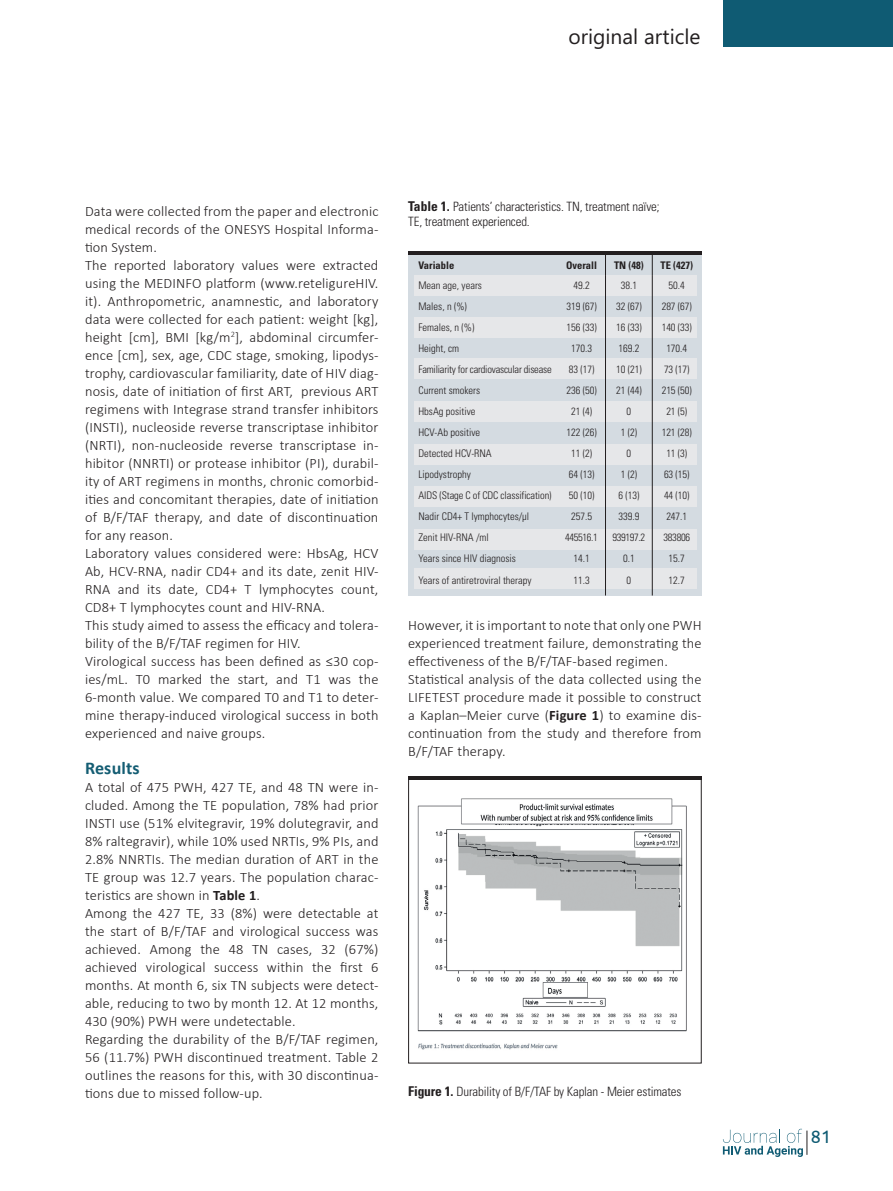
<style>
.page{position:relative;width:893px;height:1191px;background:#fff}
.page>*{position:absolute;margin:0;border:0;box-sizing:border-box;transform-origin:0 0}
.t1{font:21px "Segoe WP";color:#231f20}
.t2{font:700 18px "Calibri";letter-spacing:.01em;color:#145d73}
.t3{font:18px "Ubuntu";color:#0f5b73}
.t4{font:300 14.4px/18px "Calibri";letter-spacing:.01em;color:#231f20;text-align:justify}
.t5{font:300 condensed 12.9px/15.8px "Univers";letter-spacing:-.01em;color:#231f20}
.t6{font:300 condensed 10.5px "Univers";color:#231f20}
.t7{font:300 condensed 10.5px "Univers";letter-spacing:-.02em;color:#231f20}
.t8{font:700 condensed 10.5px "Univers";color:#231f20}
.s1{font-weight:700}
.s2{font-weight:700;font-size:13.5px}
</style>
<div class="page">
<div style="left:723px;top:0;width:170px;height:47px;background:#0f5b73"></div>
<svg style="left:723px;top:1128px;width:85px;height:29px"></svg>
<div style="left:408px;top:776px;width:294px;height:287px;border:1px solid #231f20"></div>
<div style="left:408px;top:255px;width:294px;height:340px;background:#d4dbe1"></div>
<div style="left:415px;top:275px;width:282px;height:21px;background:#e6e7e9"></div>
<div style="left:415px;top:317px;width:282px;height:20px;background:#e6e7e9"></div>
<div style="left:415px;top:358px;width:282px;height:21px;background:#e6e7e9"></div>
<div style="left:415px;top:401px;width:282px;height:21px;background:#e6e7e9"></div>
<div style="left:415px;top:444px;width:282px;height:20px;background:#e6e7e9"></div>
<div style="left:415px;top:486px;width:282px;height:21px;background:#e6e7e9"></div>
<div style="left:415px;top:529px;width:282px;height:21px;background:#e6e7e9"></div>
<div style="left:415px;top:568px;width:282px;height:20px;background:#e6e7e9"></div>
<hr style="left:408px;top:251px;width:294px;height:4px;background:#231f20">
<svg style="left:605px;top:255px;width:1px;height:20px"></svg>
<svg style="left:652px;top:255px;width:1px;height:20px"></svg>
<hr style="left:605px;top:275px;width:1px;height:320px;background:#231f20">
<hr style="left:652px;top:275px;width:1px;height:320px;background:#231f20">
<hr style="left:408px;top:776px;width:294px;height:4px;background:#231f20">
<img style="left:417px;top:798px;width:270px;height:252px">
<p class="t1" style="left:568px;top:22px;width:134px">original article</p>
<p class="t4" style="left:85px;top:202px;width:295px">Data were collected from the paper and electronic medical records of the ONESYS Hospital Informa&shy;tion System.</p>
<p class="t4" style="left:85px;top:256px;width:295px">The reported laboratory values were extracted using the MEDINFO platform (www.reteligureHIV. it). Anthropometric, anamnestic, and laboratory data were collected for each patient: weight [kg], height [cm], BMI [kg/m<sup>2</sup>], abdominal circumfer&shy;ence [cm], sex, age, CDC stage, smoking, lipodys&shy;trophy, cardiovascular familiarity, date of HIV diag&shy;nosis, date of initiation of first ART, previous ART regimens with Integrase strand transfer inhibitors (INSTI), nucleoside reverse transcriptase inhibitor (NRTI), non-nucleoside reverse transcriptase in&shy;hibitor (NNRTI) or protease inhibitor (PI), durabil&shy;ity of ART regimens in months, chronic comorbid&shy;ities and concomitant therapies, date of initiation of B/F/TAF therapy, and date of discontinuation for any reason.</p>
<p class="t4" style="left:85px;top:544px;width:295px">Laboratory values considered were: HbsAg, HCV Ab, HCV-RNA, nadir CD4+ and its date, zenit HIV-RNA and its date, CD4+ T lymphocytes count, CD8+ T lymphocytes count and HIV-RNA.</p>
<p class="t4" style="left:85px;top:616px;width:295px">This study aimed to assess the efficacy and tolera&shy;bility of the B/F/TAF regimen for HIV.</p>
<p class="t4" style="left:85px;top:652px;width:295px">Virological success has been defined as ≤30 cop&shy;ies/mL. T0 marked the start, and T1 was the 6-month value. We compared T0 and T1 to deter&shy;mine therapy-induced virological success in both experienced and naive groups.</p>
<p class="t2" style="left:85px;top:755px;width:56px">Results</p>
<p class="t4" style="left:85px;top:778px;width:295px">A total of 475 PWH, 427 TE, and 48 TN were in&shy;cluded. Among the TE population, 78% had prior INSTI use (51% elvitegravir, 19% dolutegravir, and 8% raltegravir), while 10% used NRTIs, 9% PIs, and 2.8% NNRTIs. The median duration of ART in the TE group was 12.7 years. The population charac&shy;teristics are shown in <span class="s1">Table 1</span>.</p>
<p class="t4" style="left:85px;top:904px;width:295px">Among the 427 TE, 33 (8%) were detectable at the start of B/F/TAF and virological success was achieved. Among the 48 TN cases, 32 (67%) achieved virological success within the first 6 months. At month 6, six TN subjects were detect&shy;able, reducing to two by month 12. At 12 months, 430 (90%) PWH were undetectable.</p>
<p class="t4" style="left:85px;top:1030px;width:295px">Regarding the durability of the B/F/TAF regimen, 56 (11.7%) PWH discontinued treatment. Table 2 outlines the reasons for this, with 30 discontinua&shy;tions due to missed follow-up.</p>
<p class="t5" style="left:408px;top:198px;width:253px"><span class="s2">Table 1.</span> Patients’ characteristics. TN, treatment naïve;<br>TE, treatment experienced.</p>
<p class="t8" style="left:418px;top:259px;width:37px">Variable</p>
<p class="t8" style="left:566px;top:259px;width:32px">Overall</p>
<p class="t8" style="left:614px;top:259px;width:31px">TN (48)</p>
<p class="t8" style="left:660px;top:259px;width:34px">TE (427)</p>
<p class="t6" style="left:418px;top:279px;width:65px">Mean age, years</p>
<p class="t6" style="left:418px;top:300px;width:50px">Males, n (%)</p>
<p class="t6" style="left:418px;top:321px;width:57px">Females, n (%)</p>
<p class="t6" style="left:418px;top:342px;width:42px">Height, cm</p>
<p class="t7" style="left:418px;top:363px;width:135px">Familiarity for cardiovascular disease</p>
<p class="t6" style="left:418px;top:384px;width:63px">Current smokers</p>
<p class="t6" style="left:418px;top:405px;width:59px">HbsAg positive</p>
<p class="t6" style="left:418px;top:426px;width:63px">HCV-Ab positive</p>
<p class="t6" style="left:418px;top:447px;width:75px">Detected HCV-RNA</p>
<p class="t6" style="left:418px;top:468px;width:54px">Lipodystrophy</p>
<p class="t6" style="left:418px;top:489px;width:135px">AIDS (Stage C of CDC classification)</p>
<p class="t6" style="left:418px;top:510px;width:112px">Nadir CD4+ T lymphocytes/µl</p>
<p class="t6" style="left:418px;top:531px;width:72px">Zenit HIV-RNA /ml</p>
<p class="t6" style="left:418px;top:552px;width:99px">Years since HIV diagnosis</p>
<p class="t6" style="left:418px;top:573px;width:115px">Years of antiretroviral therapy</p>
<p class="t6" style="left:573px;top:279px;width:18px">49.2</p>
<p class="t6" style="left:566px;top:300px;width:32px">319 (67)</p>
<p class="t6" style="left:566px;top:321px;width:32px">156 (33)</p>
<p class="t6" style="left:571px;top:342px;width:22px">170.3</p>
<p class="t6" style="left:569px;top:363px;width:27px">83 (17)</p>
<p class="t6" style="left:566px;top:384px;width:32px">236 (50)</p>
<p class="t6" style="left:571px;top:405px;width:22px">21 (4)</p>
<p class="t6" style="left:566px;top:426px;width:32px">122 (26)</p>
<p class="t6" style="left:571px;top:447px;width:22px">11 (2)</p>
<p class="t6" style="left:569px;top:468px;width:27px">64 (13)</p>
<p class="t6" style="left:569px;top:489px;width:27px">50 (10)</p>
<p class="t6" style="left:571px;top:510px;width:22px">257.5</p>
<p class="t6" style="left:565px;top:531px;width:34px">445516.1</p>
<p class="t6" style="left:573px;top:552px;width:18px">14.1</p>
<p class="t6" style="left:573px;top:573px;width:18px">11.3</p>
<p class="t6" style="left:621px;top:279px;width:18px">38.1</p>
<p class="t6" style="left:616px;top:300px;width:27px">32 (67)</p>
<p class="t6" style="left:616px;top:321px;width:27px">16 (33)</p>
<p class="t6" style="left:618px;top:342px;width:22px">169.2</p>
<p class="t6" style="left:616px;top:363px;width:27px">10 (21)</p>
<p class="t6" style="left:616px;top:384px;width:27px">21 (44)</p>
<p class="t6" style="left:627px;top:405px;width:6px">0</p>
<p class="t6" style="left:621px;top:426px;width:18px">1 (2)</p>
<p class="t6" style="left:627px;top:447px;width:6px">0</p>
<p class="t6" style="left:621px;top:468px;width:18px">1 (2)</p>
<p class="t6" style="left:618px;top:489px;width:22px">6 (13)</p>
<p class="t6" style="left:618px;top:510px;width:22px">339.9</p>
<p class="t6" style="left:612px;top:531px;width:34px">939197.2</p>
<p class="t6" style="left:623px;top:552px;width:13px">0.1</p>
<p class="t6" style="left:627px;top:573px;width:6px">0</p>
<p class="t6" style="left:669px;top:279px;width:18px">50.4</p>
<p class="t6" style="left:662px;top:300px;width:32px">287 (67)</p>
<p class="t6" style="left:662px;top:321px;width:32px">140 (33)</p>
<p class="t6" style="left:666px;top:342px;width:22px">170.4</p>
<p class="t6" style="left:664px;top:363px;width:27px">73 (17)</p>
<p class="t6" style="left:662px;top:384px;width:32px">215 (50)</p>
<p class="t6" style="left:666px;top:405px;width:22px">21 (5)</p>
<p class="t6" style="left:662px;top:426px;width:32px">121 (28)</p>
<p class="t6" style="left:666px;top:447px;width:22px">11 (3)</p>
<p class="t6" style="left:664px;top:468px;width:27px">63 (15)</p>
<p class="t6" style="left:664px;top:489px;width:27px">44 (10)</p>
<p class="t6" style="left:666px;top:510px;width:22px">247.1</p>
<p class="t6" style="left:664px;top:531px;width:28px">383806</p>
<p class="t6" style="left:669px;top:552px;width:18px">15.7</p>
<p class="t6" style="left:669px;top:573px;width:18px">12.7</p>
<p class="t4" style="left:408px;top:616px;width:295px">However, it is important to note that only one PWH experienced treatment failure, demonstrating the effectiveness of the B/F/TAF-based regimen.</p>
<p class="t4" style="left:408px;top:670px;width:295px">Statistical analysis of the data collected using the LIFETEST procedure made it possible to construct a Kaplan–Meier curve (<span class="s1">Figure 1</span>) to examine dis&shy;continuation from the study and therefore from B/F/TAF therapy.</p>
<p class="t5" style="left:408px;top:1083px;width:275px"><span class="s2">Figure 1.</span> Durability of B/F/TAF by Kaplan - Meier estimates</p>
<p class="t3" style="left:811px;top:1125px;width:22px">33</p>
<p class="t3" style="left:811px;top:1125px;width:22px">81</p>
</div>
